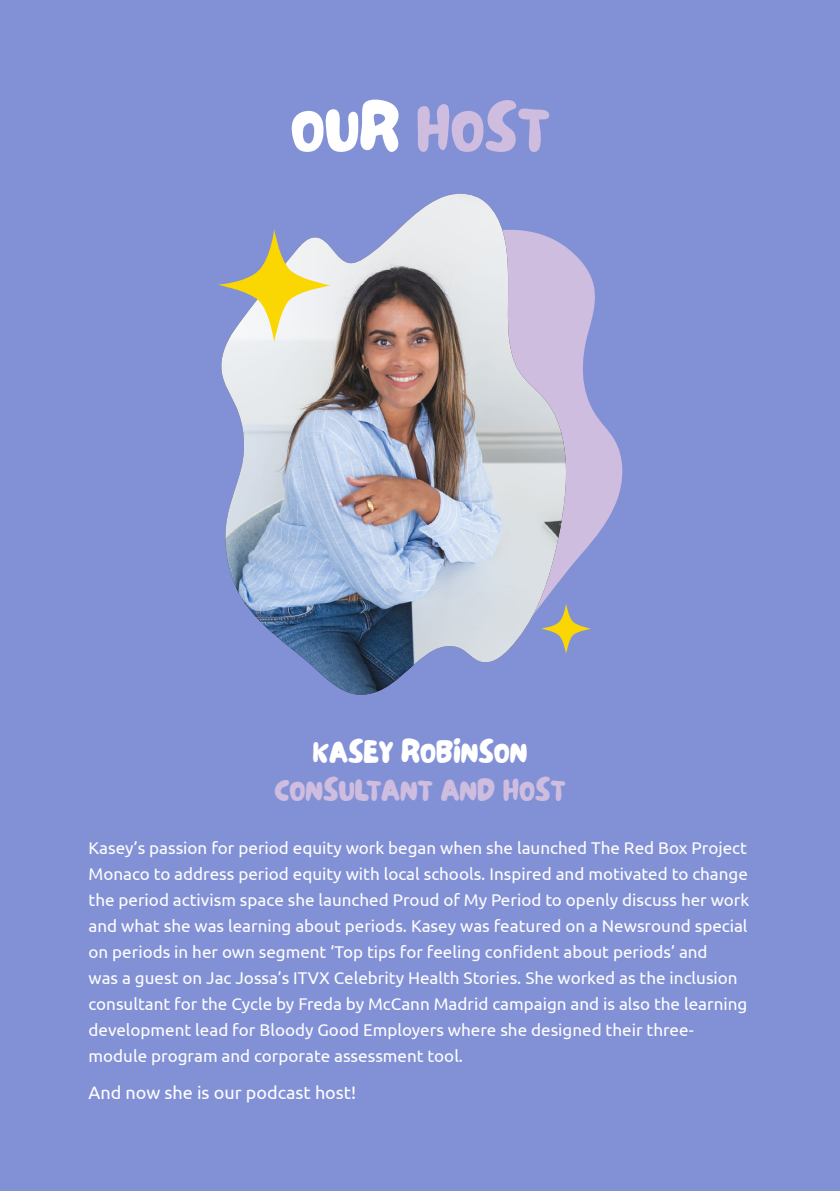
<style>
.page{position:relative;width:840px;height:1191px;background:#fff}
.page>*{position:absolute;margin:0;border:0;box-sizing:border-box;transform-origin:0 0}
.t1{font:68px "NF Lepetitcochon Regular";color:#cfbde0}
.t2{font:32px "NF Lepetitcochon Regular";color:#cfbde0}
.t3{font:32px "NF Lepetitcochon Regular";color:#fff}
.t4{font:18px "Ubuntu";color:#fff}
.t5{font:17px/26px "Ubuntu";color:#fff}
.s1{color:#fff}
</style>
<div class="page">
<div style="left:0;top:0;width:839px;height:1191px;background:#8291d6"></div>
<svg style="left:576px;top:256px;width:47px;height:304px"></svg>
<img style="left:221px;top:194px;width:355px;height:501px">
<svg style="left:540px;top:603px;width:51px;height:51px"></svg>
<svg style="left:218px;top:229px;width:112px;height:113px"></svg>
<h1 class="t1" style="left:290px;top:89px;width:260px"><span class="s1">OUR</span> HOST</h1>
<h2 class="t3" style="left:312px;top:733px;width:216px">KASEY ROBINSON</h2>
<h2 class="t2" style="left:274px;top:771px;width:292px">CONSULTANT AND HOST</h2>
<p class="t5" style="left:88px;top:834px;width:661px">Kasey’s passion for period equity work began when she launched The Red Box Project Monaco to address period equity with local schools. Inspired and motivated to change the period activism space she launched Proud of My Period to openly discuss her work and what she was learning about periods. Kasey was featured on a Newsround special on periods in her own segment ‘Top tips for feeling confident about periods’ and<br>was a guest on Jac Jossa’s ITVX Celebrity Health Stories. She worked as the inclusion consultant for the Cycle by Freda by McCann Madrid campaign and is also the learning development lead for Bloody Good Employers where she designed their three&shy;module program and corporate assessment tool.</p>
<p class="t4" style="left:88px;top:1082px;width:269px">And now she is our podcast host!</p>
</div>
